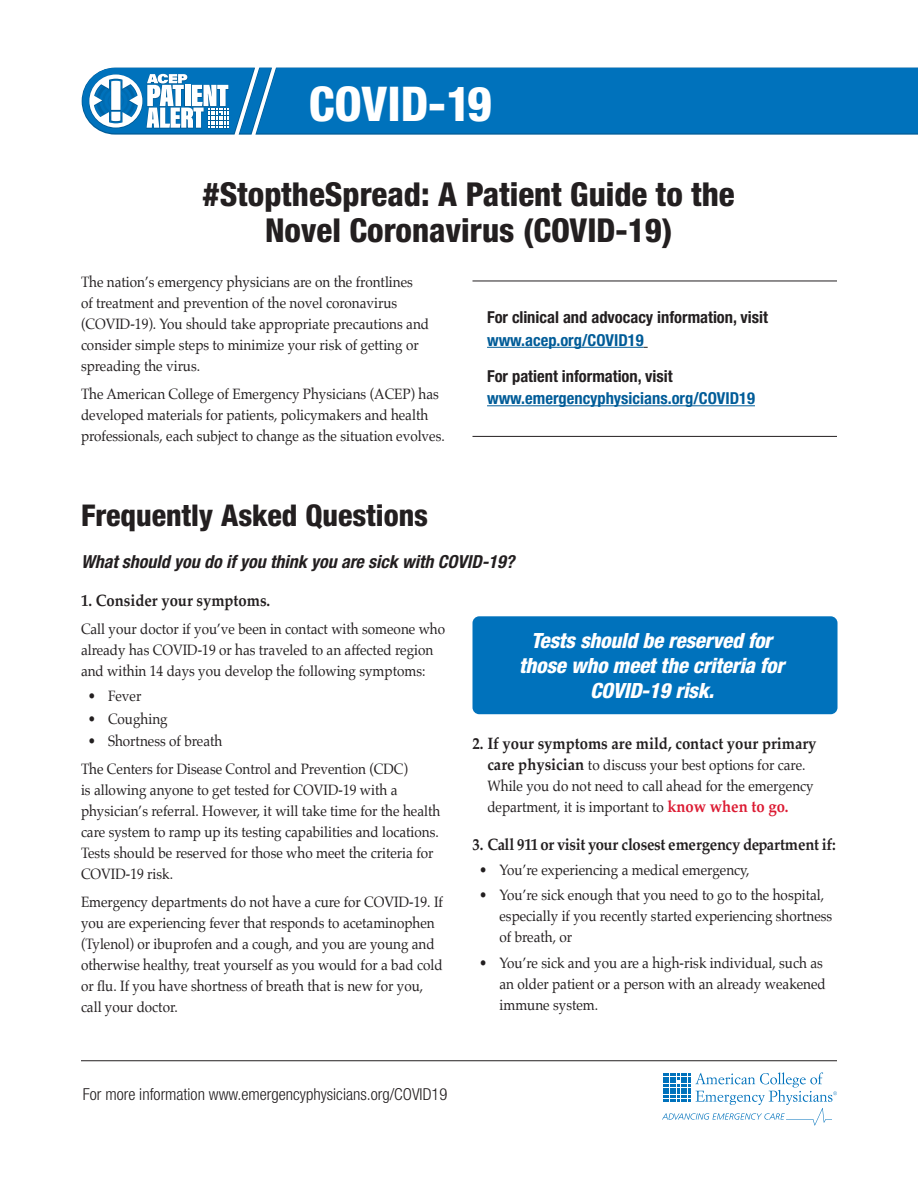
<style>
.page{position:relative;width:918px;height:1188px;background:#fff}
.page>*{position:absolute;margin:0;border:0;box-sizing:border-box;transform-origin:0 0}
.t1{font:800 condensed 48px "Helvetica Neue LT Std";color:#fff}
.t2{font:800 condensed 33px/36px "Helvetica Neue LT Std";color:#231f20;text-align:center}
.t3{font:800 condensed 30px "Helvetica Neue LT Std";color:#231f20}
.Blue_Callout_Box{font:italic 800 condensed 21px/25.5px "Helvetica Neue LT Std";letter-spacing:-.01em;color:#fff;text-align:center}
.Subhead_2_Questions{font:italic 700 condensed 18px "Helvetica Neue LT Std";color:#231f20}
.Body_Copy_Answers{font:700 16.5px "Palatino";color:#231f20;scale:.9 1}
.Subhead_2{font:700 condensed 16.5px/22.5px "Helvetica Neue LT Std";color:#005c98}
.Subhead_2-2{font:700 condensed 16.5px/22.5px "Helvetica Neue LT Std";color:#231f20}
.t4{font:300 condensed 16.5px "Helvetica Neue LT Std";color:#231f20}
.Body_Copy_Answers-2{font:700 16.5px "Palatino";letter-spacing:-.02em;color:#231f20;scale:.9 1}
.Body_Copy{font:15px/21px "Palatino";color:#231f20;scale:.9 1}
.Body_Copy_Answers-3{font:15px/21px "Palatino";color:#231f20;scale:.9 1}
.s1{color:#005c98}
.s2{color:#231f20}
.s3{font-weight:700;font-size:16.5px}
.s4{font-weight:700;font-size:16.5px;color:#dc1a32}
</style>
<div class="page">
<svg style="left:662px;top:1072px;width:175px;height:54px"></svg>
<svg style="left:81px;top:67px;width:837px;height:68px;background:#197ec0"></svg>
<hr style="left:81px;top:1060px;width:756px;height:1px;background:#231f20">
<hr style="left:472px;top:436px;width:365px;height:1px;background:#231f20">
<hr style="left:472px;top:281px;width:365px;height:1px;background:#231f20">
<div style="left:472px;top:616px;width:366px;height:98px;background:#0072bc;border-radius:7px"></div>
<hr style="left:487px;top:347px;width:157px;height:1px;background:#005c98">
<hr style="left:487px;top:405px;width:268px;height:1px;background:#005c98">
<p class="t1" style="left:309px;top:74px;width:185px">COVID-19</p>
<p class="t2" style="left:203px;top:176px;width:534px">#StoptheSpread: A Patient Guide to the<br>Novel Coronavirus (COVID-19)</p>
<p class="Body_Copy" style="left:81px;top:272px;width:388px">The nation’s emergency physicians are on the frontlines<br>of treatment and prevention of the novel coronavirus (COVID-19). You should take appropriate precautions and consider simple steps to minimize your risk of getting or spreading the virus.</p>
<p class="Body_Copy" style="left:81px;top:384px;width:406px">The American College of Emergency Physicians (ACEP) has developed materials for patients, policymakers and health professionals, each subject to change as the situation evolves.</p>
<p class="Subhead_2-2" style="left:487px;top:306px;width:282px">For clinical and advocacy information, visit <span class="s1">www.acep.org/COVID19</span></p>
<p class="Subhead_2" style="left:487px;top:364px;width:269px"><span class="s2">For patient information, visit </span>www.emergencyphysicians.org/COVID19</p>
<p class="t3" style="left:81px;top:496px;width:349px">Frequently Asked Questions</p>
<p class="Subhead_2_Questions" style="left:81px;top:551px;width:435px">What should you do if you think you are sick with COVID-19?</p>
<p class="Body_Copy_Answers" style="left:81px;top:587px;width:212px">1. Consider your symptoms.</p>
<p class="Body_Copy" style="left:81px;top:618px;width:406px">Call your doctor if you’ve been in contact with someone who already has COVID-19 or has traveled to an affected region and within 14 days you develop the following symptoms:</p>
<p class="Body_Copy" style="left:88px;top:686px;width:61px">• Fever</p>
<p class="Body_Copy" style="left:88px;top:708px;width:90px">• Coughing</p>
<p class="Body_Copy" style="left:88px;top:730px;width:151px">• Shortness of breath</p>
<p class="Body_Copy" style="left:81px;top:758px;width:401px">The Centers for Disease Control and Prevention (CDC)<br>is allowing anyone to get tested for COVID-19 with a physician’s referral. However, it will take time for the health care system to ramp up its testing capabilities and locations.<br>Tests should be reserved for those who meet the criteria for COVID-19 risk.</p>
<p class="Body_Copy" style="left:81px;top:891px;width:404px">Emergency departments do not have a cure for COVID-19. If you are experiencing fever that responds to acetaminophen (Tylenol) or ibuprofen and a cough, and you are young and otherwise healthy, treat yourself as you would for a bad cold or flu. If you have shortness of breath that is new for you, call your doctor.</p>
<p class="Blue_Callout_Box" style="left:519px;top:627px;width:267px">Tests should be reserved for those who meet the criteria for<br>COVID-19 risk.</p>
<p class="Body_Copy_Answers" style="left:472px;top:730px;width:384px">2. If your symptoms are mild, contact your primary</p>
<p class="Body_Copy_Answers-3" style="left:487px;top:755px;width:364px"><span class="s3">care physician</span> to discuss your best options for care.<br>While you do not need to call ahead for the emergency department, it is important to <span class="s4">know when to go.</span></p>
<p class="Body_Copy_Answers-2" style="left:472px;top:830px;width:405px">3. Call 911 or visit your closest emergency department if:</p>
<p class="Body_Copy" style="left:479px;top:859px;width:302px">• You’re experiencing a medical emergency,</p>
<p class="Body_Copy" style="left:500px;top:885px;width:371px;text-indent:-20px">• You’re sick enough that you need to go to the hospital, especially if you recently started experiencing shortness of breath, or</p>
<p class="Body_Copy" style="left:500px;top:952px;width:364px;text-indent:-20px">• You’re sick and you are a high-risk individual, such as an older patient or a person with an already weakened immune system.</p>
<p class="t4" style="left:83px;top:1085px;width:366px">For more information www.emergencyphysicians.org/COVID19</p>
</div>
